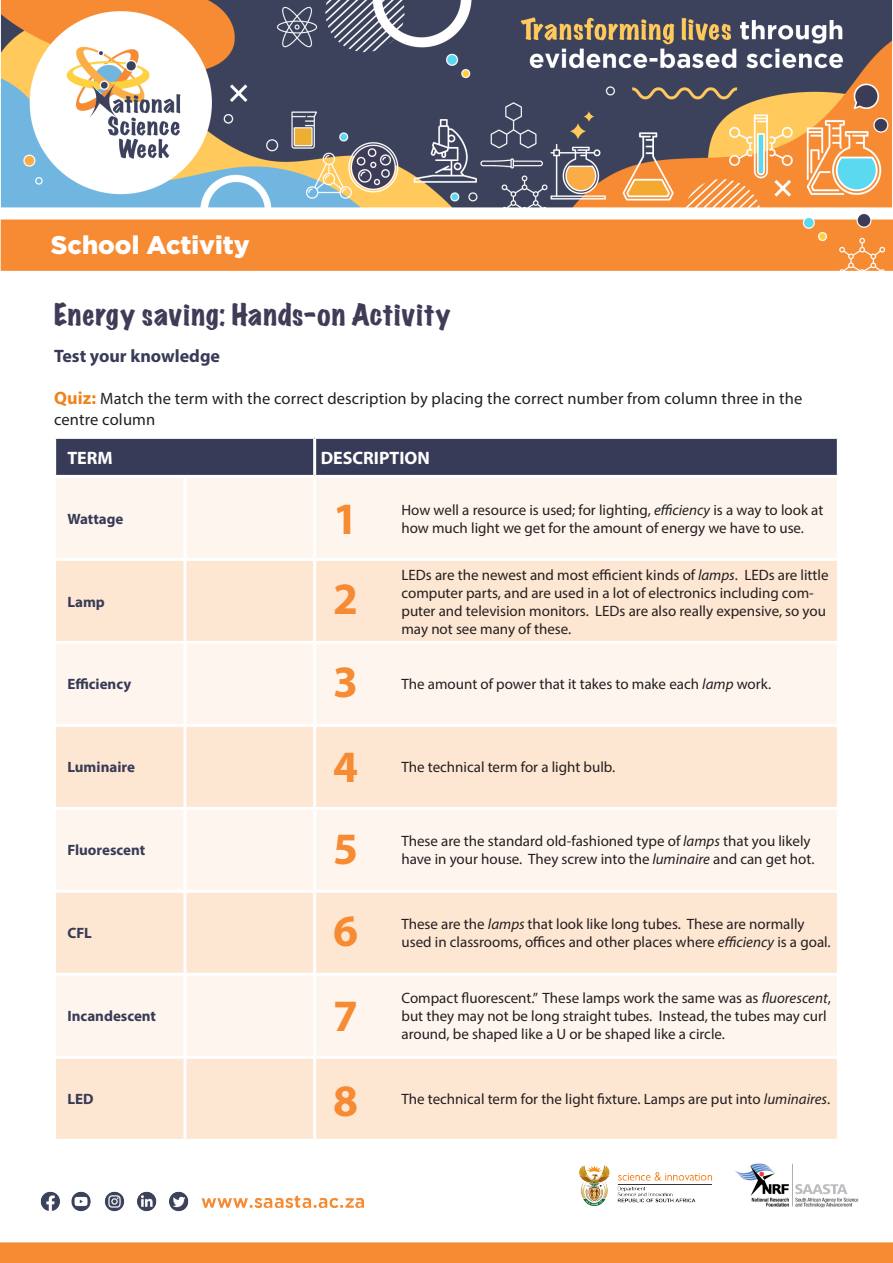
<style>
.page{position:relative;width:893px;height:1263px;background:#fff}
.page>*{position:absolute;margin:0;border:0;box-sizing:border-box;transform-origin:0 0}
.t1{font:700 45px "Myriad Pro";color:#f68b33}
.t2{font:expanded 27px "Marker Felt";letter-spacing:.035em;color:#3f3c57}
.t3{font:900 25.5px "Gotham";color:#fff}
.t4{font:700 18px "Myriad Pro";color:#383b57}
.t5{font:700 18px "Myriad Pro";color:#fff}
.t6{font:16.5px/21px "Myriad Pro";letter-spacing:.01em;color:#231f20}
.t7{font:15px/18px "Myriad Pro";color:#231f20}
.t8{font:700 15px "Myriad Pro";color:#383b57}
.s1{font-weight:700;font-size:18px;color:#ee8319}
.s2{font-style:italic}
</style>
<div class="page">
<img style="left:0;top:0;width:893px;height:271px">
<img style="left:0;top:1163px;width:893px;height:100px">
<div style="left:56px;top:439px;width:781px;height:36px;background:#383b57"></div>
<div style="left:56px;top:478px;width:781px;height:80px;background:#fef6ee"></div>
<svg style="left:56px;top:561px;width:781px;height:578px;background:#fdecde"></svg>
<hr style="left:183px;top:644px;width:3px;height:80px;background:#fff">
<hr style="left:313px;top:644px;width:3px;height:80px;background:#fff">
<hr style="left:183px;top:810px;width:3px;height:80px;background:#fff">
<hr style="left:313px;top:810px;width:3px;height:80px;background:#fff">
<hr style="left:183px;top:478px;width:3px;height:80px;background:#fff">
<hr style="left:313px;top:478px;width:3px;height:80px;background:#fff">
<hr style="left:53px;top:641px;width:132px;height:3px;background:#fff">
<hr style="left:185px;top:641px;width:130px;height:3px;background:#fff">
<hr style="left:183px;top:561px;width:3px;height:80px;background:#fff">
<hr style="left:313px;top:561px;width:3px;height:80px;background:#fff">
<hr style="left:315px;top:641px;width:525px;height:3px;background:#fff">
<hr style="left:53px;top:724px;width:132px;height:3px;background:#fff">
<hr style="left:185px;top:724px;width:130px;height:3px;background:#fff">
<hr style="left:53px;top:807px;width:132px;height:3px;background:#fff">
<hr style="left:185px;top:807px;width:130px;height:3px;background:#fff">
<hr style="left:183px;top:727px;width:3px;height:80px;background:#fff">
<hr style="left:315px;top:724px;width:525px;height:3px;background:#fff">
<hr style="left:313px;top:727px;width:3px;height:80px;background:#fff">
<hr style="left:315px;top:807px;width:525px;height:3px;background:#fff">
<hr style="left:53px;top:890px;width:132px;height:3px;background:#fff">
<hr style="left:185px;top:890px;width:130px;height:3px;background:#fff">
<hr style="left:183px;top:893px;width:3px;height:80px;background:#fff">
<hr style="left:315px;top:890px;width:525px;height:3px;background:#fff">
<hr style="left:313px;top:893px;width:3px;height:80px;background:#fff">
<hr style="left:183px;top:1059px;width:3px;height:80px;background:#fff">
<hr style="left:313px;top:1059px;width:3px;height:80px;background:#fff">
<hr style="left:313px;top:439px;width:3px;height:36px;background:#fff">
<hr style="left:53px;top:973px;width:132px;height:3px;background:#fff">
<hr style="left:53px;top:1056px;width:132px;height:3px;background:#fff">
<hr style="left:185px;top:973px;width:130px;height:3px;background:#fff">
<hr style="left:183px;top:976px;width:3px;height:80px;background:#fff">
<hr style="left:185px;top:1056px;width:130px;height:3px;background:#fff">
<hr style="left:315px;top:973px;width:525px;height:3px;background:#fff">
<hr style="left:313px;top:976px;width:3px;height:80px;background:#fff">
<hr style="left:315px;top:1056px;width:525px;height:3px;background:#fff">
<p class="t3" style="left:51px;top:230px;width:200px">School Activity</p>
<p class="t2" style="left:54px;top:293px;width:398px">Energy saving: Hands-on Activity</p>
<p class="t4" style="left:54px;top:344px;width:168px">Test your knowledge</p>
<p class="t6" style="left:54px;top:388px;width:750px"><span class="s1">Quiz:</span> Match the term with the correct description by placing the correct number from column three in the centre column</p>
<p class="t5" style="left:67px;top:446px;width:47px">TERM</p>
<p class="t5" style="left:321px;top:446px;width:111px">DESCRIPTION</p>
<p class="t8" style="left:67px;top:509px;width:58px">Wattage</p>
<p class="t7" style="left:401px;top:500px;width:423px">How well a resource is used; for lighting, <span class="s2">efficiency</span> is a way to look at how much light we get for the amount of energy we have to use.</p>
<p class="t1" style="left:333px;top:490px;width:26px">1</p>
<p class="t8" style="left:67px;top:592px;width:39px">Lamp</p>
<p class="t1" style="left:333px;top:570px;width:26px">2</p>
<p class="t7" style="left:401px;top:565px;width:429px">LEDs are the newest and most efficient kinds of <span class="s2">lamps</span>. LEDs are little computer parts, and are used in a lot of electronics including com&shy;puter and television monitors. LEDs are also really expensive, so you may not see many of these.</p>
<p class="t1" style="left:333px;top:652px;width:26px">3</p>
<p class="t8" style="left:67px;top:675px;width:65px">Efficiency</p>
<p class="t7" style="left:401px;top:675px;width:371px">The amount of power that it takes to make each <span class="s2">lamp</span> work.</p>
<p class="t1" style="left:333px;top:738px;width:26px">4</p>
<p class="t8" style="left:67px;top:758px;width:69px">Luminaire</p>
<p class="t7" style="left:401px;top:758px;width:215px">The technical term for a light bulb.</p>
<p class="t1" style="left:333px;top:819px;width:26px">5</p>
<p class="t8" style="left:67px;top:841px;width:79px">Fluorescent</p>
<p class="t7" style="left:401px;top:832px;width:414px">These are the standard old-fashioned type of <span class="s2">lamps</span> that you likely have in your house. They screw into the <span class="s2">luminaire</span> and can get hot.</p>
<p class="t1" style="left:333px;top:902px;width:26px">6</p>
<p class="t8" style="left:67px;top:924px;width:26px">CFL</p>
<p class="t7" style="left:401px;top:915px;width:431px">These are the <span class="s2">lamps</span> that look like long tubes. These are normally used in classrooms, offices and other places where <span class="s2">efficiency</span> is a goal.</p>
<p class="t8" style="left:67px;top:1006px;width:90px">Incandescent</p>
<p class="t1" style="left:333px;top:986px;width:26px">7</p>
<p class="t7" style="left:401px;top:989px;width:431px">Compact fluorescent.” These lamps work the same was as <span class="s2">fluorescent</span>, but they may not be long straight tubes. Instead, the tubes may curl around, be shaped like a U or be shaped like a circle.</p>
<p class="t1" style="left:333px;top:1071px;width:26px">8</p>
<p class="t8" style="left:67px;top:1089px;width:28px">LED</p>
<p class="t7" style="left:401px;top:1090px;width:430px">The technical term for the light fixture. Lamps are put into <span class="s2">luminaires</span>.</p>
</div>
